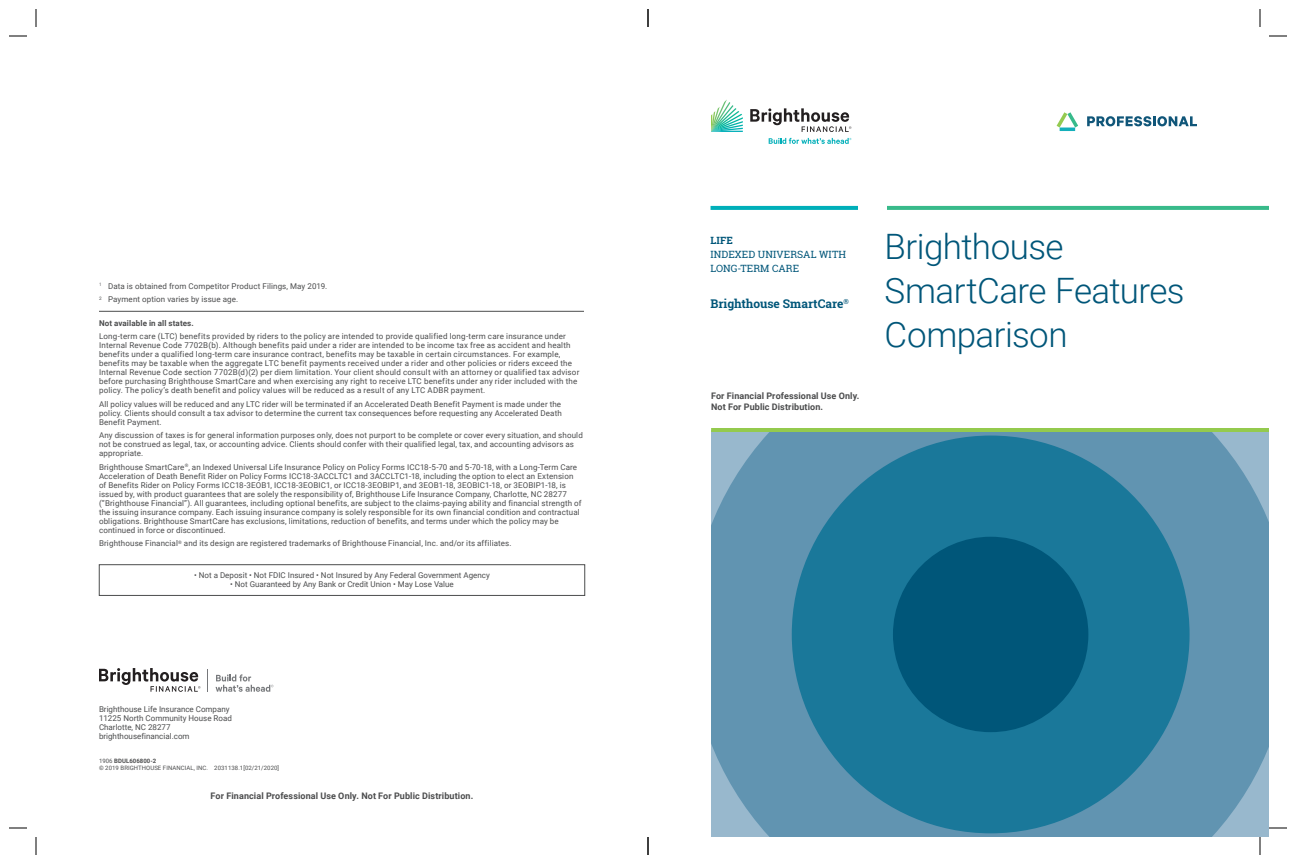
<style>
.page{position:relative;width:1296px;height:864px;background:#fff}
.page>*{position:absolute;margin:0;border:0;box-sizing:border-box;transform-origin:0 0}
.t1{font:300 35px/44px "Roboto";letter-spacing:-.015em;color:#005679}
.t2{font:700 12px "Roboto Slab";letter-spacing:-.005em;color:#005679}
.t3{font:10px/14px "Roboto Slab";letter-spacing:.015em;color:#005679}
.t4{font:700 10px "Roboto Slab";color:#005679}
.t5{font:700 9px/10.8px "Roboto";letter-spacing:.01em;color:#4b4c4d}
.t6{font:8px/9px "Roboto";letter-spacing:.015em;color:#4b4c4d}
.t7{font:700 8px "Roboto";letter-spacing:.015em;color:#4b4c4d}
.t8{font:6px/7px "Roboto";letter-spacing:.01em;color:#4b4c4d}
.s1{font-weight:700}
</style>
<div class="page">
<div style="left:99px;top:564px;width:486px;height:32px;border:1px solid #4b4c4d"></div>
<svg style="left:207px;top:669px;width:1px;height:23px"></svg>
<svg style="left:99px;top:668px;width:101px;height:24px"></svg>
<svg style="left:216px;top:674px;width:58px;height:18px"></svg>
<hr style="left:99px;top:311px;width:485px;height:1px;background:#4b4c4d">
<svg style="left:711px;top:432px;width:558px;height:405px;background:#6597b3"></svg>
<div style="left:792px;top:436px;width:398px;height:397px;background:#1a789a;border-radius:50%"></div>
<div style="left:893px;top:537px;width:195px;height:195px;background:#005679;border-radius:50%"></div>
<svg style="left:711px;top:206px;width:147px;height:4px"></svg>
<svg style="left:887px;top:206px;width:382px;height:4px;background:#3bbb8c"></svg>
<hr style="left:711px;top:428px;width:558px;height:4px;background:#94ca4e">
<svg style="left:711px;top:99px;width:32px;height:33px"></svg>
<svg style="left:750px;top:108px;width:101px;height:24px"></svg>
<svg style="left:769px;top:138px;width:82px;height:6px"></svg>
<svg style="left:1057px;top:112px;width:21px;height:19px"></svg>
<svg style="left:1087px;top:116px;width:110px;height:10px"></svg>
<svg style="left:9px;top:828px;width:18px;height:1px"></svg>
<svg style="left:9px;top:36px;width:18px;height:1px"></svg>
<svg style="left:36px;top:837px;width:1px;height:18px"></svg>
<svg style="left:36px;top:9px;width:1px;height:18px"></svg>
<svg style="left:1269px;top:828px;width:18px;height:1px"></svg>
<svg style="left:1269px;top:36px;width:18px;height:1px"></svg>
<svg style="left:648px;top:837px;width:1px;height:18px"></svg>
<svg style="left:1260px;top:837px;width:1px;height:18px"></svg>
<svg style="left:648px;top:9px;width:1px;height:18px"></svg>
<svg style="left:1260px;top:9px;width:1px;height:18px"></svg>
<p class="t6" style="left:99px;top:279px;width:230px;line-height:13.5px"><sup>1</sup> Data is obtained from Competitor Product Filings, May 2019.<br><sup>2</sup> Payment option varies by issue age.</p>
<p class="t7" style="left:99px;top:318px;width:96px">Not available in all states.</p>
<p class="t6" style="left:99px;top:332px;width:482px">Long-term care (LTC) benefits provided by riders to the policy are intended to provide qualified long-term care insurance under Internal Revenue Code 7702B(b). Although benefits paid under a rider are intended to be income tax free as accident and health benefits under a qualified long-term care insurance contract, benefits may be taxable in certain circumstances. For example, benefits may be taxable when the aggregate LTC benefit payments received under a rider and other policies or riders exceed the Internal Revenue Code section 7702B(d)(2) per diem limitation. Your client should consult with an attorney or qualified tax advisor before purchasing Brighthouse SmartCare and when exercising any right to receive LTC benefits under any rider included with the policy. The policy’s death benefit and policy values will be reduced as a result of any LTC ADBR payment.</p>
<p class="t6" style="left:99px;top:399px;width:464px;text-align:justify">All policy values will be reduced and any LTC rider will be terminated if an Accelerated Death Benefit Payment is made under the policy. Clients should consult a tax advisor to determine the current tax consequences before requesting any Accelerated Death Benefit Payment.</p>
<p class="t6" style="left:99px;top:431px;width:485px">Any discussion of taxes is for general information purposes only, does not purport to be complete or cover every situation, and should not be construed as legal, tax, or accounting advice. Clients should confer with their qualified legal, tax, and accounting advisors as appropriate.</p>
<p class="t6" style="left:99px;top:462px;width:484px">Brighthouse SmartCare<sup>®</sup>, an Indexed Universal Life Insurance Policy on Policy Forms ICC18-5-70 and 5-70-18, with a Long-Term Care Acceleration of Death Benefit Rider on Policy Forms ICC18-3ACCLTC1 and 3ACCLTC1-18, including the option to elect an Extension of Benefits Rider on Policy Forms ICC18-3EOB1, ICC18-3EOBIC1, or ICC18-3EOBIP1, and 3EOB1-18, 3EOBIC1-18, or 3EOBIP1-18, is issued by, with product guarantees that are solely the responsibility of, Brighthouse Life Insurance Company, Charlotte, NC 28277 (“Brighthouse Financial”). All guarantees, including optional benefits, are subject to the claims-paying ability and financial strength of the issuing insurance company. Each issuing insurance company is solely responsible for its own financial condition and contractual obligations. Brighthouse SmartCare has exclusions, limitations, reduction of benefits, and terms under which the policy may be continued in force or discontinued.</p>
<p class="t6" style="left:99px;top:539px;width:414px">Brighthouse Financial<sup>®</sup> and its design are registered trademarks of Brighthouse Financial, Inc. and/or its affiliates.</p>
<p class="t6" style="left:194px;top:571px;width:297px">• Not a Deposit • Not FDIC Insured • Not Insured by Any Federal Government Agency</p>
<p class="t6" style="left:230px;top:580px;width:225px">• Not Guaranteed by Any Bank or Credit Union • May Lose Value</p>
<p class="t6" style="left:99px;top:704px;width:134px">Brighthouse Life Insurance Company<br>11225 North Community House Road<br>Charlotte, NC 28277 brighthousefinancial.com</p>
<p class="t8" style="left:99px;top:757px;width:182px">1906 <span class="s1">BDUL606800-2<br></span>© 2019 BRIGHTHOUSE FINANCIAL, INC. 2031138.1[02/21/2020]</p>
<p class="t5" style="left:211px;top:790px;width:264px">For Financial Professional Use Only. Not For Public Distribution.</p>
<p class="t4" style="left:711px;top:234px;width:24px">LIFE</p>
<p class="t3" style="left:711px;top:247px;width:137px">INDEXED UNIVERSAL WITH<br>LONG-TERM CARE</p>
<h2 class="t2" style="left:711px;top:296px;width:140px">Brighthouse SmartCare<sup>®</sup></h2>
<p class="t5" style="left:711px;top:390px;width:150px">For Financial Professional Use Only.<br>Not For Public Distribution.</p>
<h1 class="t1" style="left:885px;top:223px;width:302px">Brighthouse<br>SmartCare Features<br>Comparison</h1>
</div>
